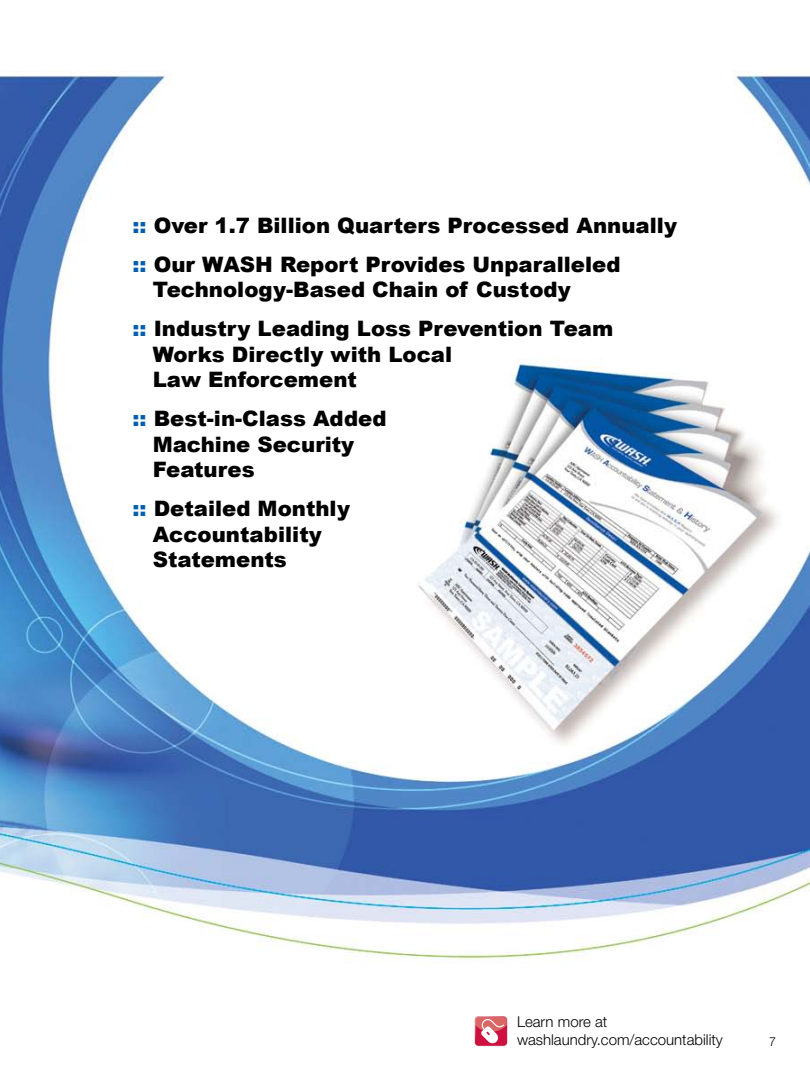
<style>
.page{position:relative;width:810px;height:1080px;background:#fff}
.page>*{position:absolute;margin:0;border:0;box-sizing:border-box;transform-origin:0 0}
.t1{font:900 21.25px/25.5px "Arial";color:#000}
.t2{font:300 15px/18px "Helvetica Neue LT Std";color:#000}
.t3{font:300 12.5px "Helvetica Neue LT Std";color:#000}
.s1{color:#005fac}
</style>
<div class="page">
<img style="left:0;top:72px;width:810px;height:975px">
<svg style="left:474px;top:1016px;width:34px;height:30px"></svg>
<svg style="left:475px;top:1017px;width:32px;height:29px"></svg>
<p class="t1" style="left:132px;top:205px;width:546px;line-height:39px"><span class="s1">::</span> Over 1.7 Billion Quarters Processed Annually <span class="s1">::</span> Our WASH Report Provides Unparalleled</p>
<p class="t1" style="left:132px;top:269px;width:482px;line-height:39px;text-indent:20px">Technology-Based Chain of Custody<br><span class="s1">::</span> Industry Leading Loss Prevention Team</p>
<p class="t1" style="left:153px;top:341px;width:301px">Works Directly with Local<br>Law Enforcement</p>
<p class="t1" style="left:153px;top:405px;width:235px;text-indent:-20px"><span class="s1">::</span> Best-in-Class Added<br>Machine Security<br>Features</p>
<p class="t1" style="left:153px;top:495px;width:199px;text-indent:-20px"><span class="s1">::</span> Detailed Monthly<br>Accountability<br>Statements</p>
<p class="t2" style="left:517px;top:1012px;width:207px">Learn more at washlaundry.com/accountability</p>
<p class="t3" style="left:769px;top:1034px;width:8px">7</p>
</div>
